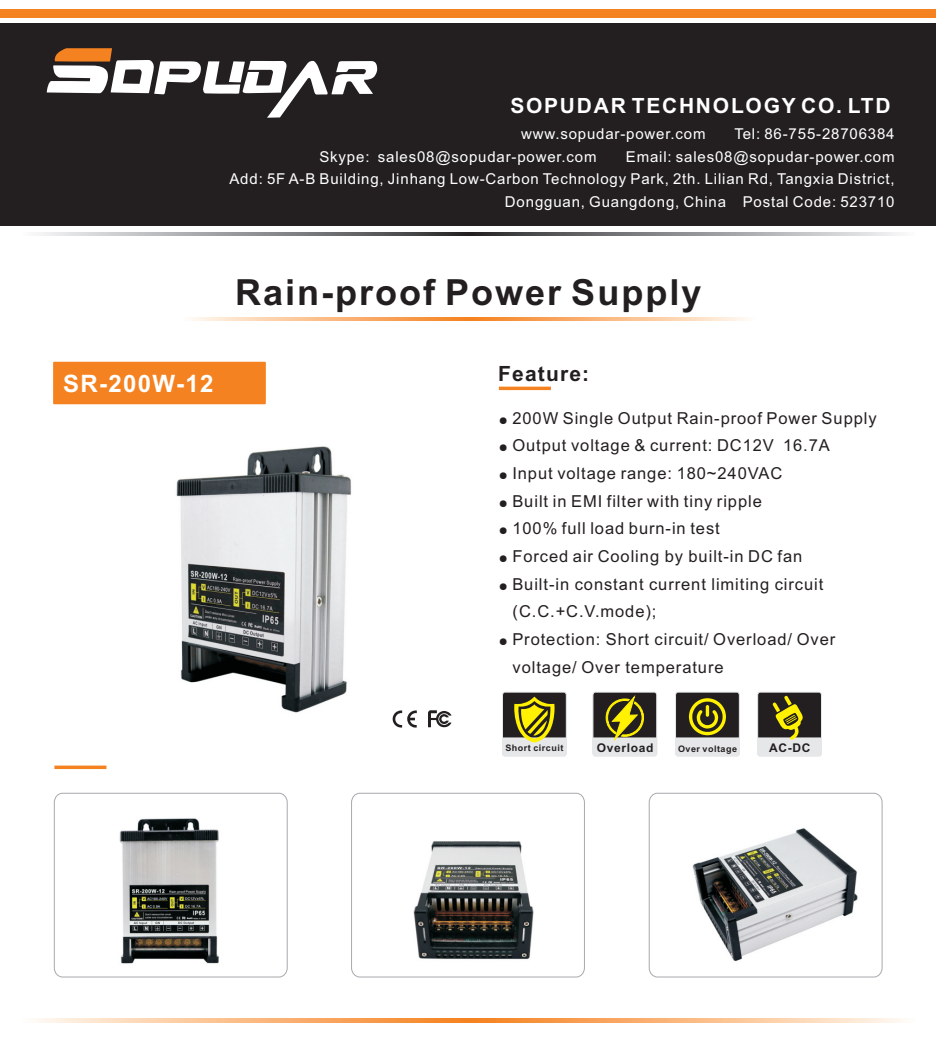
<style>
.page{position:relative;width:936px;height:1063px;background:#fff}
.page>*{position:absolute;margin:0;border:0;box-sizing:border-box;transform-origin:0 0}
.t1{font:700 36px "Arial";letter-spacing:.055em;color:#231f20}
.t2{font:700 24px "Arial";letter-spacing:.055em;color:#fff}
.t3{font:700 21px "Arial";letter-spacing:.085em;color:#fff}
.t4{font:700 21px "Arial";letter-spacing:.055em;color:#231f20}
.t5{font:16.5px/27.6px "Arial";letter-spacing:.055em;color:#231f20}
.t6{font:15px/22.6px "Arial";letter-spacing:.055em;color:#fff}
.t7{font:700 12px "Arial";letter-spacing:.055em;color:#231f20}
.t8{font:700 9px "Arial";letter-spacing:.055em;color:#231f20}
.s1{font-family:"Sim Sun";font-size:9px}
</style>
<div class="page">
<img style="left:53px;top:766px;width:235px;height:212px">
<img style="left:80px;top:404px;width:372px;height:362px">
<img style="left:652px;top:792px;width:231px;height:186px">
<img style="left:352px;top:762px;width:233px;height:216px">
<div style="left:53px;top:362px;width:213px;height:42px;background:#f58220"></div>
<div style="left:0;top:24px;width:935px;height:202px;background:#231f20"></div>
<svg style="left:38px;top:232px;width:862px;height:4px;background:#8e8f92"></svg>
<svg style="left:47px;top:48px;width:330px;height:70px"></svg>
<div style="left:0;top:9px;width:935px;height:9px;background:#f58220"></div>
<hr style="left:499px;top:387px;width:52px;height:3px;background:#f58220">
<svg style="left:192px;top:317px;width:555px;height:3px;background:#faba83"></svg>
<svg style="left:37px;top:1018px;width:865px;height:5px;background:#faba83"></svg>
<div style="left:54px;top:793px;width:233px;height:184px;border:1px solid #a8a9ad;border-radius:9px"></div>
<div style="left:351px;top:793px;width:234px;height:184px;border:1px solid #a8a9ad;border-radius:9px"></div>
<div style="left:648px;top:793px;width:234px;height:184px;border:1px solid #a8a9ad;border-radius:9px"></div>
<hr style="left:54px;top:766px;width:52px;height:3px;background:#f58220">
<svg style="left:757px;top:692px;width:65px;height:65px;background:#7d795f"></svg>
<svg style="left:675px;top:692px;width:65px;height:65px;background:#7f7c60"></svg>
<svg style="left:705px;top:705px;width:4px;height:12px"></svg>
<svg style="left:592px;top:692px;width:65px;height:65px;background:#84815e"></svg>
<svg style="left:502px;top:692px;width:65px;height:65px;background:#8f8b59"></svg>
<svg style="left:428px;top:710px;width:23px;height:17px"></svg>
<svg style="left:392px;top:710px;width:25px;height:18px"></svg>
<p class="t3" style="left:510px;top:98px;width:382px">SOPUDAR TECHNOLOGY CO. LTD</p>
<p class="t6" style="left:734px;top:124px;width:162px">Tel: 86-755-28706384</p>
<p class="t6" style="left:319px;top:124px;width:387px;text-indent:202px">www.sopudar-power.com<br>Skype: sales08@sopudar-power.com</p>
<p class="t6" style="left:229px;top:146px;width:666px;text-align:right">Email: sales08@sopudar-power.com<br>Add: 5F A-B Building, Jinhang Low-Carbon Technology Park, 2th. Lilian Rd, Tangxia District,<br>Dongguan, Guangdong, China Postal Code: 523710</p>
<h2 class="t2" style="left:63px;top:375px;width:152px">SR-200W-12</h2>
<h1 class="t1" style="left:235px;top:279px;width:468px">Rain-proof Power Supply</h1>
<p class="t4" style="left:498px;top:366px;width:93px">Feature:</p>
<p class="t5" style="left:499px;top:406px;width:379px"><span class="s1">●</span> 200W Single Output Rain-proof Power Supply</p>
<p class="t5" style="left:499px;top:433px;width:332px"><span class="s1">●</span> Output voltage &amp; current: DC12V 16.7A</p>
<p class="t5" style="left:499px;top:461px;width:285px"><span class="s1">●</span> Input voltage range: 180~240VAC</p>
<p class="t5" style="left:499px;top:489px;width:264px"><span class="s1">●</span> Built in EMI filter with tiny ripple</p>
<p class="t5" style="left:499px;top:516px;width:222px"><span class="s1">●</span> 100% full load burn-in test</p>
<p class="t5" style="left:499px;top:544px;width:305px"><span class="s1">●</span> Forced air Cooling by built-in DC fan</p>
<p class="t5" style="left:512px;top:572px;width:312px;text-indent:-14px"><span class="s1">●</span> Built-in constant current limiting circuit (C.C.+C.V.mode);</p>
<p class="t5" style="left:512px;top:627px;width:324px;text-indent:-14px"><span class="s1">●</span> Protection: Short circuit/ Overload/ Over voltage/ Over temperature</p>
<p class="t8" style="left:505px;top:744px;width:60px">Short circuit</p>
<p class="t7" style="left:596px;top:743px;width:58px">Overload</p>
<p class="t8" style="left:678px;top:745px;width:61px">Over voltage</p>
<p class="t7" style="left:769px;top:743px;width:43px">AC-DC</p>
</div>
